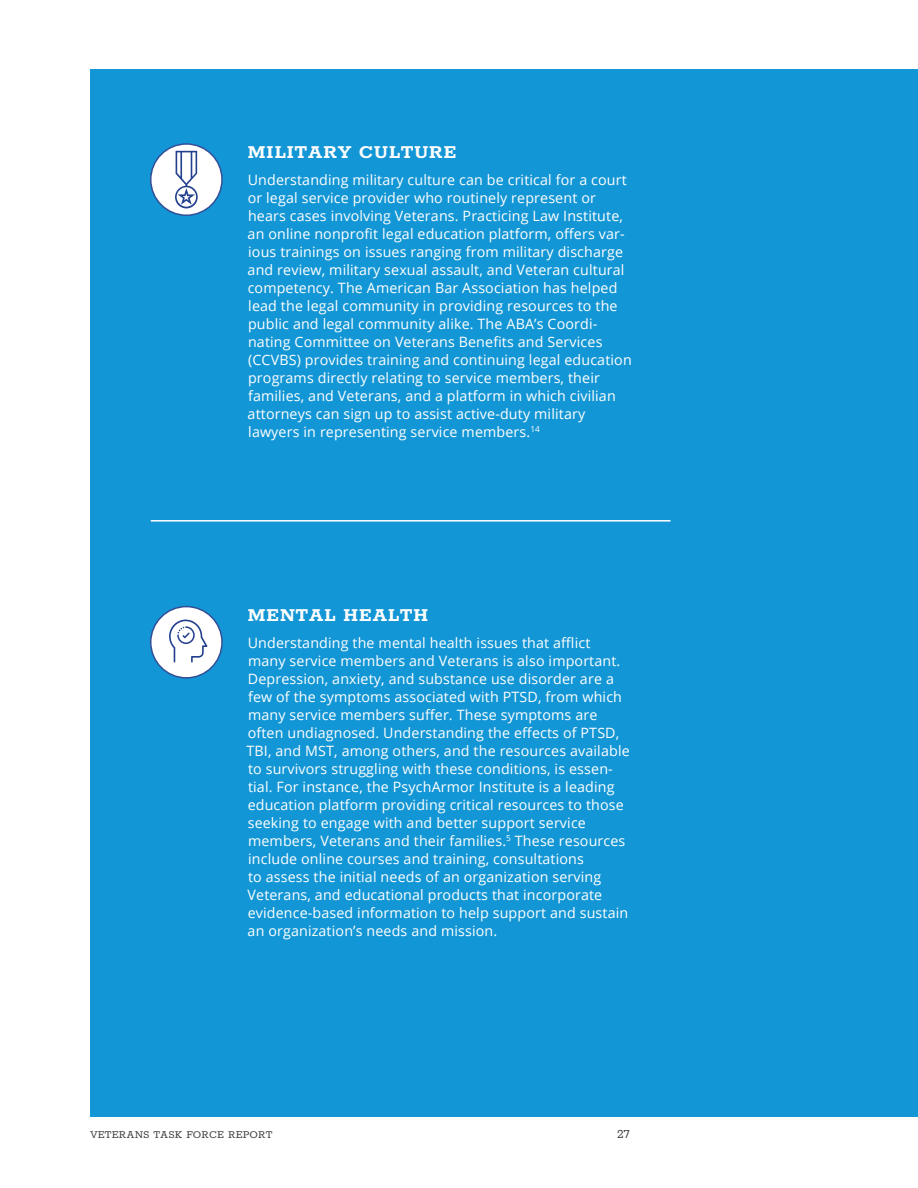
<style>
.page{position:relative;width:918px;height:1188px;background:#fff}
.page>*{position:absolute;margin:0;border:0;box-sizing:border-box;transform-origin:0 0}
.blue_box_head{font:700 21px "Rokkitt";letter-spacing:.02em;color:#fff}
.blue_box_para{font:14.25px/18px "Open Sans";letter-spacing:.01em;color:#fff}
.t1{font:14.25px "Rokkitt";color:#3e3e3f}
.t2{font:12px "Rokkitt";letter-spacing:.01em;color:#3e3e3f}
</style>
<div class="page">
<div style="left:90px;top:70px;width:828px;height:1047px;background:#1396d5"></div>
<hr style="left:151px;top:520px;width:519px;height:2px;background:#fff">
<div style="left:151px;top:607px;width:71px;height:71px;background:#fff;border-radius:50%"></div>
<div style="left:150px;top:606px;width:73px;height:73px;border:2px solid #334e96;border-radius:50%"></div>
<svg style="left:169px;top:619px;width:38px;height:44px"></svg>
<div style="left:151px;top:144px;width:71px;height:71px;background:#fff;border-radius:50%"></div>
<div style="left:150px;top:143px;width:73px;height:73px;border:2px solid #334e96;border-radius:50%"></div>
<svg style="left:175px;top:151px;width:23px;height:57px"></svg>
<p class="blue_box_head" style="left:247px;top:137px;width:211px">MILITARY CULTURE</p>
<p class="blue_box_para" style="left:248px;top:171px;width:386px">Understanding military culture can be critical for a court or legal service provider who routinely represent or hears cases involving Veterans. Practicing Law Institute, an online nonprofit legal education platform, offers var&shy;ious trainings on issues ranging from military discharge and review, military sexual assault, and Veteran cultural competency. The American Bar Association has helped lead the legal community in providing resources to the public and legal community alike. The ABA’s Coordi&shy;nating Committee on Veterans Benefits and Services (CCVBS) provides training and continuing legal education programs directly relating to service members, their families, and Veterans, and a platform in which civilian attorneys can sign up to assist active-duty military lawyers in representing service members.<sup>14</sup></p>
<p class="blue_box_head" style="left:247px;top:599px;width:182px">MENTAL HEALTH</p>
<p class="blue_box_para" style="left:247px;top:633px;width:385px">Understanding the mental health issues that afflict many service members and Veterans is also important.<br>Depression, anxiety, and substance use disorder are a few of the symptoms associated with PTSD, from which many service members suffer. These symptoms are often undiagnosed. Understanding the effects of PTSD, TBI, and MST, among others, and the resources available to survivors struggling with these conditions, is essen&shy;tial. For instance, the PsychArmor Institute is a leading education platform providing critical resources to those seeking to engage with and better support service members, Veterans and their families.<sup>5</sup> These resources include online courses and training, consultations<br>to assess the initial needs of an organization serving Veterans, and educational products that incorporate evidence-based information to help support and sustain an organization’s needs and mission.</p>
<p class="t2" style="left:90px;top:1127px;width:184px">VETERANS TASK FORCE REPORT</p>
<p class="t1" style="left:617px;top:1125px;width:14px">27</p>
</div>
